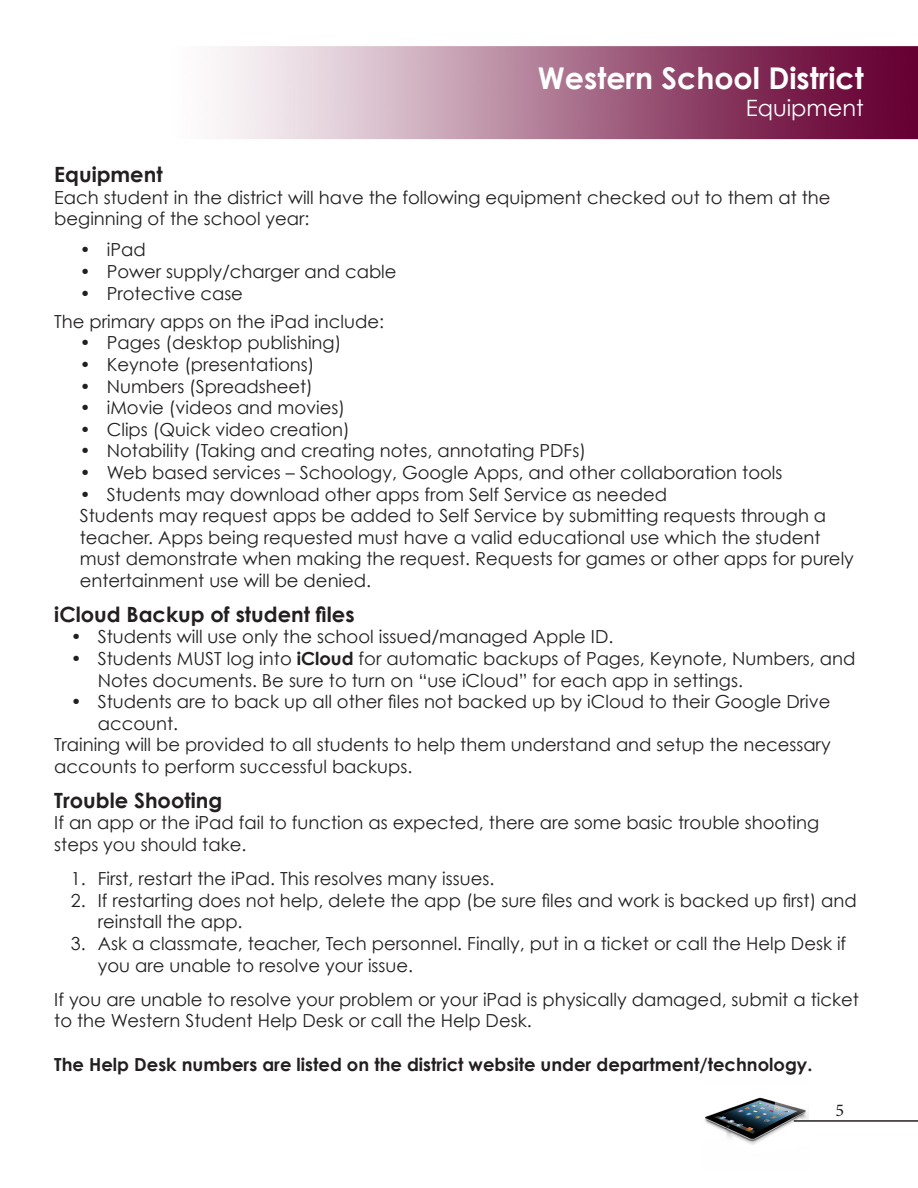
<style>
.page{position:relative;width:918px;height:1188px;background:#fff}
.page>*{position:absolute;margin:0;border:0;box-sizing:border-box;transform-origin:0 0}
.t1{font:700 30px "Century Gothic";color:#fff}
.t2{font:22.5px "Century Gothic";color:#fff}
.t3{font:700 21px "Century Gothic";color:#231f20}
.t4{font:18px/21.6px "Century Gothic";color:#231f20}
.t5{font:700 18px "Century Gothic";color:#231f20}
.t6{font:18px "Minion Pro";color:#231f20}
.s1{font-weight:700}
</style>
<div class="page">
<img style="left:218px;top:46px;width:700px;height:94px">
<img style="left:704px;top:1097px;width:104px;height:48px">
<hr style="left:794px;top:1120px;width:124px;height:2px;background:#231f20">
<h1 class="t1" style="left:538px;top:59px;width:327px">Western School District</h1>
<p class="t2" style="left:746px;top:94px;width:120px">Equipment</p>
<p class="t3" style="left:54px;top:161px;width:110px">Equipment</p>
<p class="t4" style="left:54px;top:186px;width:778px">Each student in the district will have the following equipment checked out to them at the beginning of the school year:</p>
<p class="t4" style="left:80px;top:239px;width:67px">• iPad</p>
<p class="t4" style="left:80px;top:260px;width:318px">• Power supply/charger and cable</p>
<p class="t4" style="left:54px;top:279px;width:331px;line-height:28.2px;text-indent:26px">• Protective case<br>The primary apps on the iPad include:</p>
<p class="t4" style="left:80px;top:332px;width:263px">• Pages (desktop publishing)</p>
<p class="t4" style="left:80px;top:353px;width:236px">• Keynote (presentations)</p>
<p class="t4" style="left:80px;top:375px;width:235px">• Numbers (Spreadsheet)</p>
<p class="t4" style="left:80px;top:397px;width:267px">• iMovie (videos and movies)</p>
<p class="t4" style="left:80px;top:418px;width:272px">• Clips (Quick video creation)</p>
<p class="t4" style="left:80px;top:440px;width:508px">• Notability (Taking and creating notes, annotating PDFs)</p>
<p class="t4" style="left:80px;top:461px;width:704px">• Web based services – Schoology, Google Apps, and other collaboration tools</p>
<p class="t4" style="left:80px;top:483px;width:776px">• Students may download other apps from Self Service as needed<br>Students may request apps be added to Self Service by submitting requests through a teacher. Apps being requested must have a valid educational use which the student must demonstrate when making the request. Requests for games or other apps for purely entertainment use will be denied.</p>
<p class="t3" style="left:54px;top:601px;width:302px">iCloud Backup of student files</p>
<p class="t4" style="left:71px;top:626px;width:544px">• Students will use only the school issued/managed Apple ID.</p>
<p class="t4" style="left:98px;top:647px;width:759px;text-indent:-27px">• Students MUST log into <span class="s1">iCloud</span> for automatic backups of Pages, Keynote, Numbers, and<br>Notes documents. Be sure to turn on “use iCloud” for each app in settings.</p>
<p class="t4" style="left:71px;top:691px;width:761px">• Students are to back up all other files not backed up by iCloud to their Google Drive</p>
<p class="t4" style="left:98px;top:712px;width:82px">account.</p>
<p class="t4" style="left:54px;top:734px;width:778px">Training will be provided to all students to help them understand and setup the necessary</p>
<p class="t4" style="left:54px;top:755px;width:360px">accounts to perform successful backups.</p>
<p class="t3" style="left:54px;top:787px;width:169px">Trouble Shooting</p>
<p class="t4" style="left:54px;top:812px;width:766px">If an app or the iPad fail to function as expected, there are some basic trouble shooting steps you should take.</p>
<p class="t4" style="left:71px;top:868px;width:425px">1. First, restart the iPad. This resolves many issues.</p>
<p class="t4" style="left:98px;top:889px;width:761px;text-indent:-27px">2. If restarting does not help, delete the app (be sure files and work is backed up first) and reinstall the app.</p>
<p class="t4" style="left:98px;top:932px;width:750px;text-indent:-27px">3. Ask a classmate, teacher, Tech personnel. Finally, put in a ticket or call the Help Desk if you are unable to resolve your issue.</p>
<p class="t4" style="left:54px;top:988px;width:806px">If you are unable to resolve your problem or your iPad is physically damaged, submit a ticket to the Western Student Help Desk or call the Help Desk.</p>
<p class="t5" style="left:54px;top:1053px;width:760px">The Help Desk numbers are listed on the district website under department/technology.</p>
<p class="t6" style="left:836px;top:1098px;width:10px">5</p>
</div>
